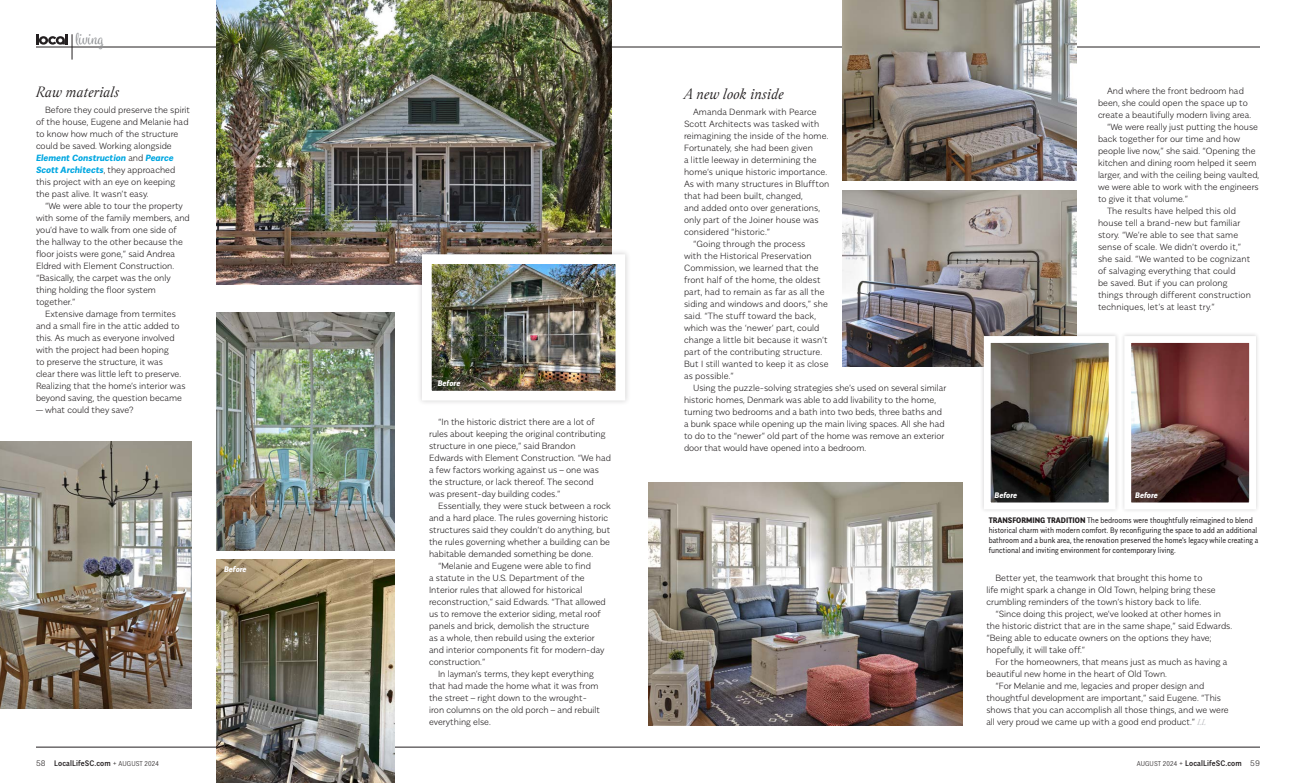
<style>
.page{position:relative;width:1296px;height:783px;background:#fff}
.page>*{position:absolute;margin:0;border:0;box-sizing:border-box;transform-origin:0 0}
.t1{font:italic 16px "Assemblage";letter-spacing:.02em;color:#231f20}
.t2{font:16px "Spumante";color:#939598}
.t3{font:200 9px/12px "Alergia Normal";color:#231f20}
.t4{font:300 8px/10px "Alergia Condensed";color:#231f20}
.t5{font:500 8px "Alergia Condensed";letter-spacing:.015em;color:#231f20}
.t6{font:italic 700 8px "Alergia Condensed";color:#fff}
.s1{font-weight:700;font-style:italic;color:#00a7e1}
.s2{font-weight:700}
.s3{font-family:"Assemblage";font-weight:400;font-style:italic;color:#b6b7bb}
.s4{font-family:"Alergia Normal";font-weight:200}
.s5{font-weight:200}
.s6{font-weight:200;font-size:7px}
</style>
<div class="page">
<hr style="left:36px;top:47px;width:1224px;height:1px;background:#231f20">
<hr style="left:36px;top:747px;width:1224px;height:1px;background:#231f20">
<svg style="left:36px;top:34px;width:37px;height:26px"></svg>
<img style="left:216px;top:0;width:396px;height:285px">
<img style="left:417px;top:249px;width:211px;height:154px">
<img style="left:0;top:442px;width:191px;height:267px">
<img style="left:216px;top:313px;width:179px;height:238px">
<img style="left:216px;top:560px;width:179px;height:223px">
<img style="left:843px;top:0;width:234px;height:181px">
<img style="left:843px;top:191px;width:234px;height:175px">
<img style="left:648px;top:482px;width:314px;height:243px">
<div style="left:979px;top:332px;width:141px;height:182px;background:#231f20;opacity:.2"></div>
<img style="left:992px;top:344px;width:116px;height:157px">
<div style="left:984px;top:336px;width:132px;height:173px;border:7px solid #fff"></div>
<div style="left:1120px;top:332px;width:140px;height:182px;background:#f3f3f3"></div>
<img style="left:1132px;top:344px;width:116px;height:157px">
<div style="left:1124px;top:336px;width:132px;height:173px;border:7px solid #fff"></div>
<p class="t2" style="left:76px;top:29px;width:29px">living</p>
<p class="t1" style="left:36px;top:83px;width:84px">Raw materials</p>
<p class="t3" style="left:36px;top:103px;width:156px;text-indent:9px">Before they could preserve the spirit of the house, Eugene and Melanie had to know how much of the structure could be saved. Working alongside <span class="s1">Element Construction</span> and <span class="s1">Pearce Scott Architects</span>, they approached this project with an eye on keeping the past alive. It wasn’t easy.</p>
<p class="t3" style="left:36px;top:199px;width:155px;text-indent:9px">“We were able to tour the property with some of the family members, and you’d have to walk from one side of the hallway to the other because the floor joists were gone,” said Andrea<br>Eldred with Element Construction. “Basically, the carpet was the only thing holding the floor system together.”</p>
<p class="t3" style="left:36px;top:307px;width:151px;text-indent:9px">Extensive damage from termites and a small fire in the attic added to this. As much as everyone involved with the project had been hoping<br>to preserve the structure, it was<br>clear there was little left to preserve.<br>Realizing that the home’s interior was beyond saving, the question became</p>
<p class="t3" style="left:36px;top:403px;width:99px">— what could they save?</p>
<p class="t6" style="left:224px;top:563px;width:24px">Before</p>
<p class="t6" style="left:438px;top:376px;width:24px">Before</p>
<p class="t3" style="left:429px;top:415px;width:183px;text-indent:9px">“In the historic district there are a lot of rules about keeping the original contributing structure in one piece,” said Brandon Edwards with Element Construction. “We had a few factors working against us – one was the structure, or lack thereof. The second was present-day building codes.”</p>
<p class="t3" style="left:429px;top:499px;width:183px;text-indent:9px">Essentially, they were stuck between a rock and a hard place. The rules governing historic structures said they couldn’t do anything, but the rules governing whether a building can be habitable demanded something be done.</p>
<p class="t3" style="left:429px;top:559px;width:178px;text-indent:9px">“Melanie and Eugene were able to find<br>a statute in the U.S. Department of the Interior rules that allowed for historical reconstruction,” said Edwards. “That allowed us to remove the exterior siding, metal roof panels and brick, demolish the structure<br>as a whole, then rebuild using the exterior and interior components fit for modern-day construction.”</p>
<p class="t3" style="left:429px;top:667px;width:173px;text-indent:9px">In layman’s terms, they kept everything that had made the home what it was from the street – right down to the wrought&shy;iron columns on the old porch – and rebuilt everything else.</p>
<p class="t1" style="left:684px;top:85px;width:101px">A new look inside</p>
<p class="t3" style="left:684px;top:106px;width:147px;text-indent:9px">Amanda Denmark with Pearce<br>Scott Architects was tasked with reimagining the inside of the home.<br>Fortunately, she had been given<br>a little leeway in determining the home’s unique historic importance.<br>As with many structures in Bluffton that had been built, changed,<br>and added onto over generations, only part of the Joiner house was considered “historic.”</p>
<p class="t3" style="left:684px;top:238px;width:146px;text-indent:9px">“Going through the process<br>with the Historical Preservation<br>Commission, we learned that the front half of the home, the oldest part, had to remain as far as all the siding and windows and doors,” she said. “The stuff toward the back, which was the ‘newer’ part, could change a little bit because it wasn’t part of the contributing structure.<br>But I still wanted to keep it as close as possible.”</p>
<p class="t3" style="left:684px;top:381px;width:264px;text-indent:9px">Using the puzzle-solving strategies she’s used on several similar historic homes, Denmark was able to add livability to the home, turning two bedrooms and a bath into two beds, three baths and a bunk space while opening up the main living spaces. All she had to do to the “newer” old part of the home was remove an exterior door that would have opened into a bedroom.</p>
<p class="t3" style="left:1098px;top:85px;width:155px;text-align:center">And where the front bedroom had been, she could open the space up to create a beautifully modern living area.</p>
<p class="t3" style="left:1098px;top:121px;width:163px;text-indent:9px">“We were really just putting the house back together for our time and how people live now,” she said. “Opening the kitchen and dining room helped it seem larger, and with the ceiling being vaulted, we were able to work with the engineers to give it that volume.”</p>
<p class="t3" style="left:1098px;top:204px;width:154px;text-indent:9px">The results have helped this old house tell a brand-new but familiar story. “We’re able to see that same sense of scale. We didn’t overdo it,” she said. “We wanted to be cognizant of salvaging everything that could<br>be saved. But if you can prolong things through different construction techniques, let’s at least try.”</p>
<p class="t6" style="left:995px;top:488px;width:24px">Before</p>
<p class="t6" style="left:1135px;top:488px;width:24px">Before</p>
<p class="t4" style="left:989px;top:514px;width:271px"><span class="s2">TRANSFORMING TRADITION</span> The bedrooms were thoughtfully reimagined to blend historical charm with modern comfort. By reconfiguring the space to add an additional bathroom and a bunk area, the renovation preserved the home's legacy while creating a functional and inviting environment for contemporary living.</p>
<p class="t3" style="left:986px;top:571px;width:231px;text-indent:9px">Better yet, the teamwork that brought this home to life might spark a change in Old Town, helping bring these crumbling reminders of the town’s history back to life.</p>
<p class="t3" style="left:986px;top:607px;width:247px;text-indent:9px">“Since doing this project, we’ve looked at other homes in the historic district that are in the same shape,” said Edwards. “Being able to educate owners on the options they have; hopefully, it will take off.”</p>
<p class="t3" style="left:986px;top:655px;width:243px;text-indent:9px">For the homeowners, that means just as much as having a beautiful new home in the heart of Old Town.</p>
<p class="t3" style="left:986px;top:679px;width:244px;text-indent:9px">“For Melanie and me, legacies and proper design and thoughtful development are important,” said Eugene. “This shows that you can accomplish all those things, and we were all very proud we came up with a good end product.” <span class="s3">LL</span></p>
<p class="t5" style="left:36px;top:757px;width:125px"><span class="s4">58</span> LocalLifeSC.com <span class="s5">+</span> <span class="s6">AUGUST 2024</span></p>
<p class="t5" style="left:1137px;top:757px;width:125px"><span class="s6">AUGUST 2024</span> <span class="s5">+</span> LocalLifeSC.com <span class="s4">59</span></p>
</div>
